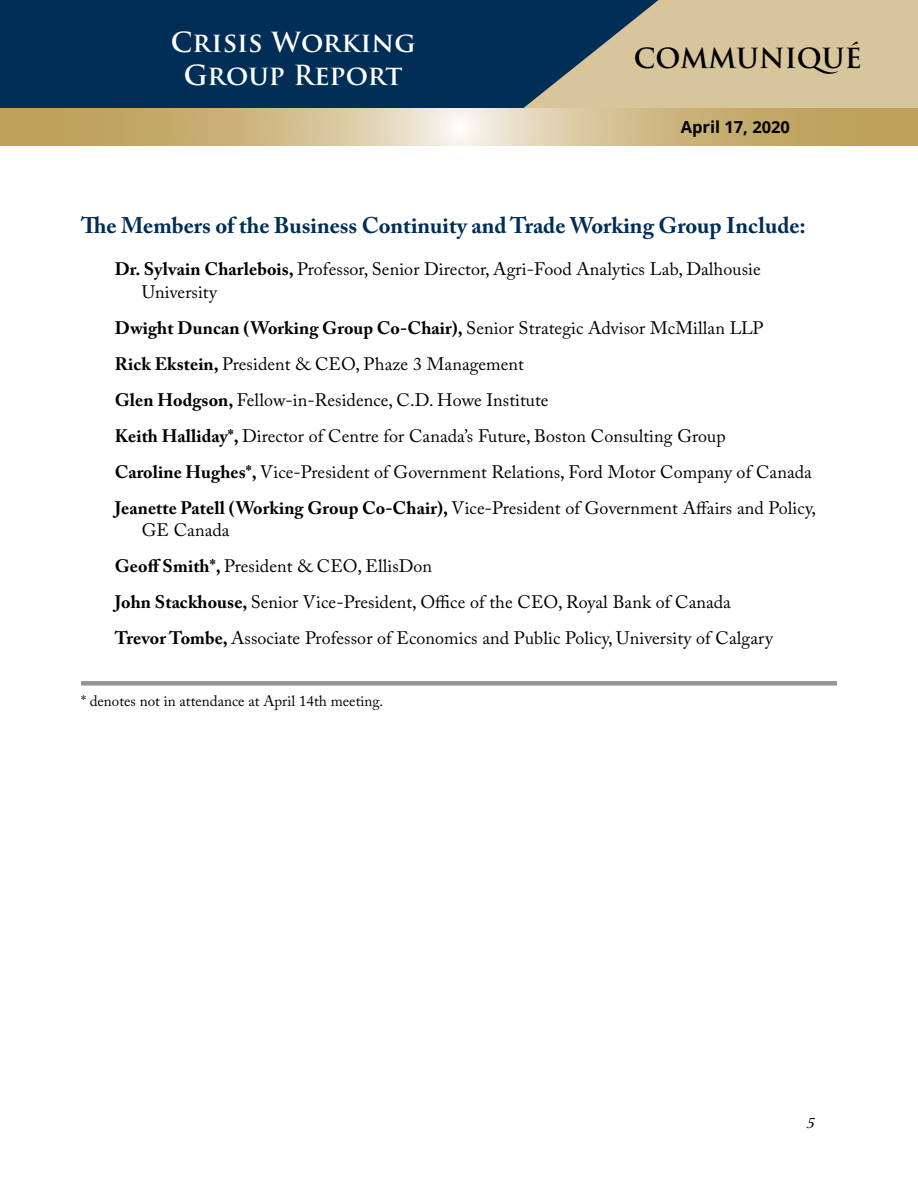
<style>
.page{position:relative;width:918px;height:1188px;background:#fff}
.page>*{position:absolute;margin:0;border:0;box-sizing:border-box;transform-origin:0 0}
.t1{font:700 27px/33px "Trajan Pro";letter-spacing:.01em;color:#fff;text-align:center}
.t2{font:700 27px "Trajan Pro";color:#000}
.t3{font:700 22.5px "Adobe Caslon Pro";color:#002e56}
.t4{font:18px/36px "Adobe Caslon Pro";letter-spacing:.005em;color:#000}
.t5{font:700 16.5px "Open Sans";color:#000}
.t6{font:15px "Adobe Caslon Pro";color:#000}
.t7{font:italic 15px "Optima";color:#000}
.s1{font-weight:700}
</style>
<div class="page">
<div style="left:0;top:0;width:664px;height:108px;background:#002e56"></div>
<svg style="left:524px;top:0;width:394px;height:108px"></svg>
<svg style="left:1px;top:108px;width:917px;height:38px;background:#cfba88"></svg>
<div style="left:81px;top:681px;width:756px;height:5px;background:#939598"></div>
<h1 class="t1" style="left:171px;top:27px;width:246px">Crisis Working<br>Group Report</h1>
<h1 class="t2" style="left:634px;top:42px;width:230px">COMMUNIQUÉ</h1>
<p class="t5" style="left:681px;top:116px;width:111px">April 17, 2020</p>
<p class="t3" style="left:81px;top:212px;width:726px">The Members of the Business Continuity and Trade Working Group Include:</p>
<p class="t4" style="left:142px;top:258px;width:621px;line-height:22.5px;text-indent:-27px"><span class="s1">Dr. Sylvain Charlebois,</span> Professor, Senior Director, Agri-Food Analytics Lab, Dalhousie<br>University</p>
<p class="t4" style="left:115px;top:310px;width:703px"><span class="s1">Dwight Duncan (Working Group Co-Chair),</span> Senior Strategic Advisor McMillan LLP<br><span class="s1">Rick Ekstein,</span> President &amp; CEO, Phaze 3 Management<br><span class="s1">Glen Hodgson,</span> Fellow-in-Residence, C.D. Howe Institute<br><span class="s1">Keith Halliday*,</span> Director of Centre for Canada’s Future, Boston Consulting Group<br><span class="s1">Caroline Hughes*,</span> Vice-President of Government Relations, Ford Motor Company of Canada <span class="s1">Jeanette Patell (Working Group Co-Chair),</span> Vice-President of Government Affairs and Policy,</p>
<p class="t4" style="left:115px;top:512px;width:660px;text-indent:27px">GE Canada<br><span class="s1">Geoff Smith*,</span> President &amp; CEO, EllisDon<br><span class="s1">John Stackhouse,</span> Senior Vice-President, Office of the CEO, Royal Bank of Canada <span class="s1">Trevor Tombe,</span> Associate Professor of Economics and Public Policy, University of Calgary</p>
<p class="t6" style="left:81px;top:692px;width:304px">* denotes not in attendance at April 14th meeting.</p>
<p class="t7" style="left:806px;top:1114px;width:10px">5</p>
</div>
